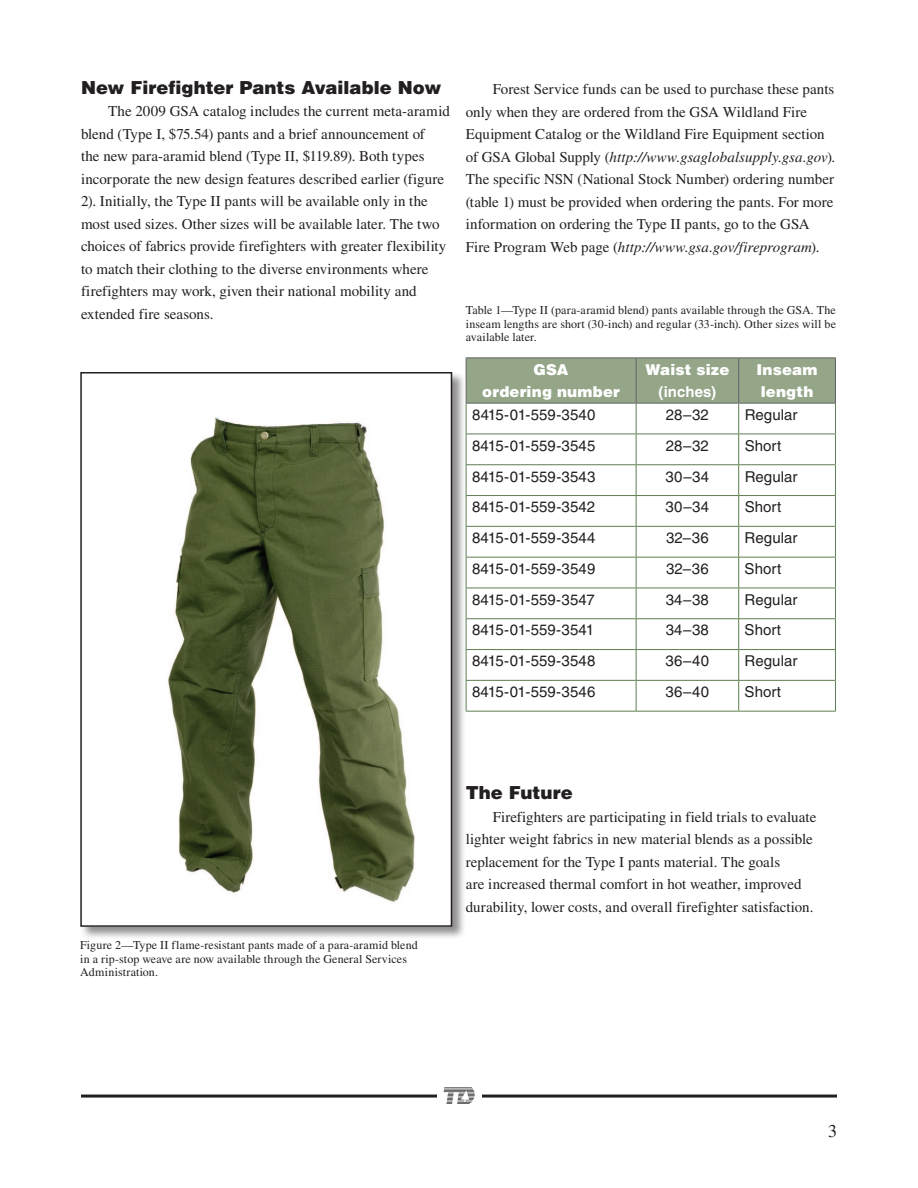
<style>
.page{position:relative;width:918px;height:1188px;background:#fff}
.page>*{position:absolute;margin:0;border:0;box-sizing:border-box;transform-origin:0 0}
.t1{font:900 18px "Helvetica LT Std";color:#231f20}
.t2{font:18px "Times LT Std";color:#231f20}
.t3{font:15px/22.5px "Times LT Std";color:#231f20}
.t4{font:15px "Helvetica LT Std";letter-spacing:.005em;color:#231f20}
.t5{font:900 15px/22.5px "Helvetica LT Std";letter-spacing:.01em;color:#fff;text-align:center}
.t6{font:700 15px "Helvetica LT Std";letter-spacing:.005em;color:#fff}
.t7{font:12px/13.5px "Times LT Std";letter-spacing:.01em;color:#231f20;text-align:justify}
.s1{font-style:italic}
</style>
<div class="page">
<hr style="left:81px;top:1095px;width:756px;height:3px;background:#231f20">
<div style="left:437px;top:1084px;width:45px;height:24px;background:#fff"></div>
<svg style="left:444px;top:1087px;width:31px;height:17px"></svg>
<div style="left:467px;top:358px;width:368px;height:45px;background:#94a588"></div>
<hr style="left:466px;top:404px;width:1px;height:30px;background:#5e7e52">
<hr style="left:636px;top:404px;width:1px;height:30px;background:#5e7e52">
<hr style="left:738px;top:404px;width:1px;height:30px;background:#5e7e52">
<hr style="left:835px;top:404px;width:1px;height:30px;background:#5e7e52">
<hr style="left:466px;top:434px;width:170px;height:1px;background:#5e7e52">
<hr style="left:466px;top:434px;width:1px;height:30px;background:#5e7e52">
<hr style="left:636px;top:434px;width:103px;height:1px;background:#5e7e52">
<hr style="left:636px;top:434px;width:1px;height:30px;background:#5e7e52">
<hr style="left:739px;top:434px;width:97px;height:1px;background:#5e7e52">
<hr style="left:738px;top:434px;width:1px;height:30px;background:#5e7e52">
<hr style="left:835px;top:434px;width:1px;height:30px;background:#5e7e52">
<hr style="left:466px;top:464px;width:170px;height:1px;background:#5e7e52">
<hr style="left:466px;top:465px;width:1px;height:30px;background:#5e7e52">
<hr style="left:636px;top:464px;width:103px;height:1px;background:#5e7e52">
<hr style="left:636px;top:465px;width:1px;height:30px;background:#5e7e52">
<hr style="left:739px;top:464px;width:97px;height:1px;background:#5e7e52">
<hr style="left:738px;top:465px;width:1px;height:30px;background:#5e7e52">
<hr style="left:835px;top:465px;width:1px;height:30px;background:#5e7e52">
<hr style="left:466px;top:495px;width:170px;height:1px;background:#5e7e52">
<hr style="left:466px;top:496px;width:1px;height:30px;background:#5e7e52">
<hr style="left:636px;top:495px;width:103px;height:1px;background:#5e7e52">
<hr style="left:636px;top:496px;width:1px;height:30px;background:#5e7e52">
<hr style="left:739px;top:495px;width:97px;height:1px;background:#5e7e52">
<hr style="left:738px;top:496px;width:1px;height:30px;background:#5e7e52">
<hr style="left:835px;top:496px;width:1px;height:30px;background:#5e7e52">
<hr style="left:466px;top:526px;width:170px;height:1px;background:#5e7e52">
<hr style="left:466px;top:527px;width:1px;height:30px;background:#5e7e52">
<hr style="left:636px;top:526px;width:103px;height:1px;background:#5e7e52">
<hr style="left:636px;top:527px;width:1px;height:30px;background:#5e7e52">
<hr style="left:739px;top:526px;width:97px;height:1px;background:#5e7e52">
<hr style="left:738px;top:527px;width:1px;height:30px;background:#5e7e52">
<hr style="left:835px;top:527px;width:1px;height:30px;background:#5e7e52">
<hr style="left:466px;top:557px;width:170px;height:1px;background:#5e7e52">
<hr style="left:466px;top:558px;width:1px;height:30px;background:#5e7e52">
<hr style="left:636px;top:557px;width:103px;height:1px;background:#5e7e52">
<hr style="left:636px;top:558px;width:1px;height:30px;background:#5e7e52">
<hr style="left:739px;top:557px;width:97px;height:1px;background:#5e7e52">
<hr style="left:738px;top:558px;width:1px;height:30px;background:#5e7e52">
<hr style="left:835px;top:558px;width:1px;height:30px;background:#5e7e52">
<hr style="left:466px;top:588px;width:170px;height:1px;background:#5e7e52">
<hr style="left:466px;top:588px;width:1px;height:30px;background:#5e7e52">
<hr style="left:636px;top:588px;width:103px;height:1px;background:#5e7e52">
<hr style="left:636px;top:588px;width:1px;height:30px;background:#5e7e52">
<hr style="left:739px;top:588px;width:97px;height:1px;background:#5e7e52">
<hr style="left:738px;top:588px;width:1px;height:30px;background:#5e7e52">
<hr style="left:835px;top:588px;width:1px;height:30px;background:#5e7e52">
<hr style="left:466px;top:618px;width:170px;height:1px;background:#5e7e52">
<hr style="left:466px;top:619px;width:1px;height:30px;background:#5e7e52">
<hr style="left:636px;top:618px;width:103px;height:1px;background:#5e7e52">
<hr style="left:636px;top:619px;width:1px;height:30px;background:#5e7e52">
<hr style="left:739px;top:618px;width:97px;height:1px;background:#5e7e52">
<hr style="left:738px;top:619px;width:1px;height:30px;background:#5e7e52">
<hr style="left:835px;top:619px;width:1px;height:30px;background:#5e7e52">
<hr style="left:466px;top:649px;width:170px;height:1px;background:#5e7e52">
<hr style="left:466px;top:650px;width:1px;height:30px;background:#5e7e52">
<hr style="left:636px;top:649px;width:103px;height:1px;background:#5e7e52">
<hr style="left:636px;top:650px;width:1px;height:30px;background:#5e7e52">
<hr style="left:739px;top:649px;width:97px;height:1px;background:#5e7e52">
<hr style="left:738px;top:650px;width:1px;height:30px;background:#5e7e52">
<hr style="left:835px;top:650px;width:1px;height:30px;background:#5e7e52">
<hr style="left:466px;top:680px;width:170px;height:1px;background:#5e7e52">
<hr style="left:466px;top:681px;width:1px;height:30px;background:#5e7e52">
<hr style="left:636px;top:680px;width:103px;height:1px;background:#5e7e52">
<hr style="left:636px;top:681px;width:1px;height:30px;background:#5e7e52">
<hr style="left:739px;top:680px;width:97px;height:1px;background:#5e7e52">
<hr style="left:738px;top:681px;width:1px;height:30px;background:#5e7e52">
<hr style="left:835px;top:681px;width:1px;height:30px;background:#5e7e52">
<hr style="left:466px;top:711px;width:170px;height:1px;background:#5e7e52">
<hr style="left:636px;top:711px;width:103px;height:1px;background:#5e7e52">
<hr style="left:739px;top:711px;width:97px;height:1px;background:#5e7e52">
<hr style="left:466px;top:357px;width:170px;height:1px;background:#636366">
<hr style="left:466px;top:358px;width:1px;height:45px;background:#636366">
<hr style="left:636px;top:357px;width:103px;height:1px;background:#636366">
<hr style="left:636px;top:358px;width:1px;height:45px;background:#636366">
<hr style="left:739px;top:357px;width:97px;height:1px;background:#636366">
<hr style="left:738px;top:358px;width:1px;height:45px;background:#636366">
<hr style="left:835px;top:358px;width:1px;height:45px;background:#636366">
<hr style="left:466px;top:403px;width:170px;height:1px;background:#636366">
<hr style="left:636px;top:403px;width:103px;height:1px;background:#636366">
<hr style="left:739px;top:403px;width:97px;height:1px;background:#636366">
<div style="left:80px;top:372px;width:386px;height:568px;background:#231f20;opacity:.5"></div>
<img style="left:83px;top:375px;width:366px;height:549px">
<div style="left:80px;top:372px;width:372px;height:555px;border:2px solid #231f20"></div>
<p class="t1" style="left:81px;top:76px;width:362px">New Firefighter Pants Available Now</p>
<p class="t3" style="left:81px;top:100px;width:370px;text-indent:27px">The 2009 GSA catalog includes the current meta-aramid blend (Type I, $75.54) pants and a brief announcement of<br>the new para-aramid blend (Type II, $119.89). Both types incorporate the new design features described earlier (figure 2). Initially, the Type II pants will be available only in the most used sizes. Other sizes will be available later. The two choices of fabrics provide firefighters with greater flexibility to match their clothing to the diverse environments where firefighters may work, given their national mobility and extended fire seasons.</p>
<p class="t3" style="left:466px;top:78px;width:371px;text-indent:27px">Forest Service funds can be used to purchase these pants only when they are ordered from the GSA Wildland Fire Equipment Catalog or the Wildland Fire Equipment section of GSA Global Supply (<span class="s1">http://www.gsaglobalsupply.gsa.gov</span>).<br>The specific NSN (National Stock Number) ordering number (table 1) must be provided when ordering the pants. For more information on ordering the Type II pants, go to the GSA Fire Program Web page (<span class="s1">http://www.gsa.gov/fireprogram</span>).</p>
<p class="t7" style="left:466px;top:303px;width:372px">Table 1—Type II (para-aramid blend) pants available through the GSA. The inseam lengths are short (30-inch) and regular (33-inch). Other sizes will be available later.</p>
<p class="t5" style="left:482px;top:358px;width:139px">GSA<br>ordering number</p>
<p class="t5" style="left:645px;top:358px;width:85px">Waist size</p>
<p class="t5" style="left:757px;top:358px;width:62px;text-align:left">Inseam length</p>
<p class="t6" style="left:659px;top:383px;width:59px">(inches)</p>
<p class="t4" style="left:472px;top:406px;width:125px">8415-01-559-3540</p>
<p class="t4" style="left:666px;top:406px;width:44px">28–32</p>
<p class="t4" style="left:745px;top:406px;width:54px">Regular</p>
<p class="t4" style="left:472px;top:437px;width:125px">8415-01-559-3545</p>
<p class="t4" style="left:666px;top:437px;width:44px">28–32</p>
<p class="t4" style="left:745px;top:437px;width:38px">Short</p>
<p class="t4" style="left:472px;top:468px;width:125px">8415-01-559-3543</p>
<p class="t4" style="left:666px;top:468px;width:45px">30–34</p>
<p class="t4" style="left:745px;top:468px;width:54px">Regular</p>
<p class="t4" style="left:472px;top:498px;width:125px">8415-01-559-3542</p>
<p class="t4" style="left:666px;top:498px;width:45px">30–34</p>
<p class="t4" style="left:745px;top:498px;width:38px">Short</p>
<p class="t4" style="left:472px;top:529px;width:125px">8415-01-559-3544</p>
<p class="t4" style="left:666px;top:529px;width:44px">32–36</p>
<p class="t4" style="left:745px;top:529px;width:54px">Regular</p>
<p class="t4" style="left:472px;top:560px;width:125px">8415-01-559-3549</p>
<p class="t4" style="left:666px;top:560px;width:44px">32–36</p>
<p class="t4" style="left:745px;top:560px;width:38px">Short</p>
<p class="t4" style="left:472px;top:591px;width:124px">8415-01-559-3547</p>
<p class="t4" style="left:666px;top:591px;width:45px">34–38</p>
<p class="t4" style="left:745px;top:591px;width:54px">Regular</p>
<p class="t4" style="left:472px;top:622px;width:124px">8415-01-559-3541</p>
<p class="t4" style="left:666px;top:622px;width:45px">34–38</p>
<p class="t4" style="left:745px;top:622px;width:38px">Short</p>
<p class="t4" style="left:472px;top:652px;width:125px">8415-01-559-3548</p>
<p class="t4" style="left:666px;top:652px;width:45px">36–40</p>
<p class="t4" style="left:745px;top:652px;width:54px">Regular</p>
<p class="t4" style="left:472px;top:683px;width:125px">8415-01-559-3546</p>
<p class="t4" style="left:666px;top:683px;width:45px">36–40</p>
<p class="t4" style="left:745px;top:683px;width:38px">Short</p>
<p class="t7" style="left:80px;top:938px;width:339px;text-align:left">Figure 2—Type II flame-resistant pants made of a para-aramid blend in a rip-stop weave are now available through the General Services<br>Administration.</p>
<p class="t1" style="left:466px;top:781px;width:109px">The Future</p>
<p class="t3" style="left:466px;top:805px;width:352px;text-indent:27px">Firefighters are participating in field trials to evaluate lighter weight fabrics in new material blends as a possible replacement for the Type I pants material. The goals<br>are increased thermal comfort in hot weather, improved durability, lower costs, and overall firefighter satisfaction.</p>
<p class="t2" style="left:828px;top:1120px;width:10px">3</p>
</div>
